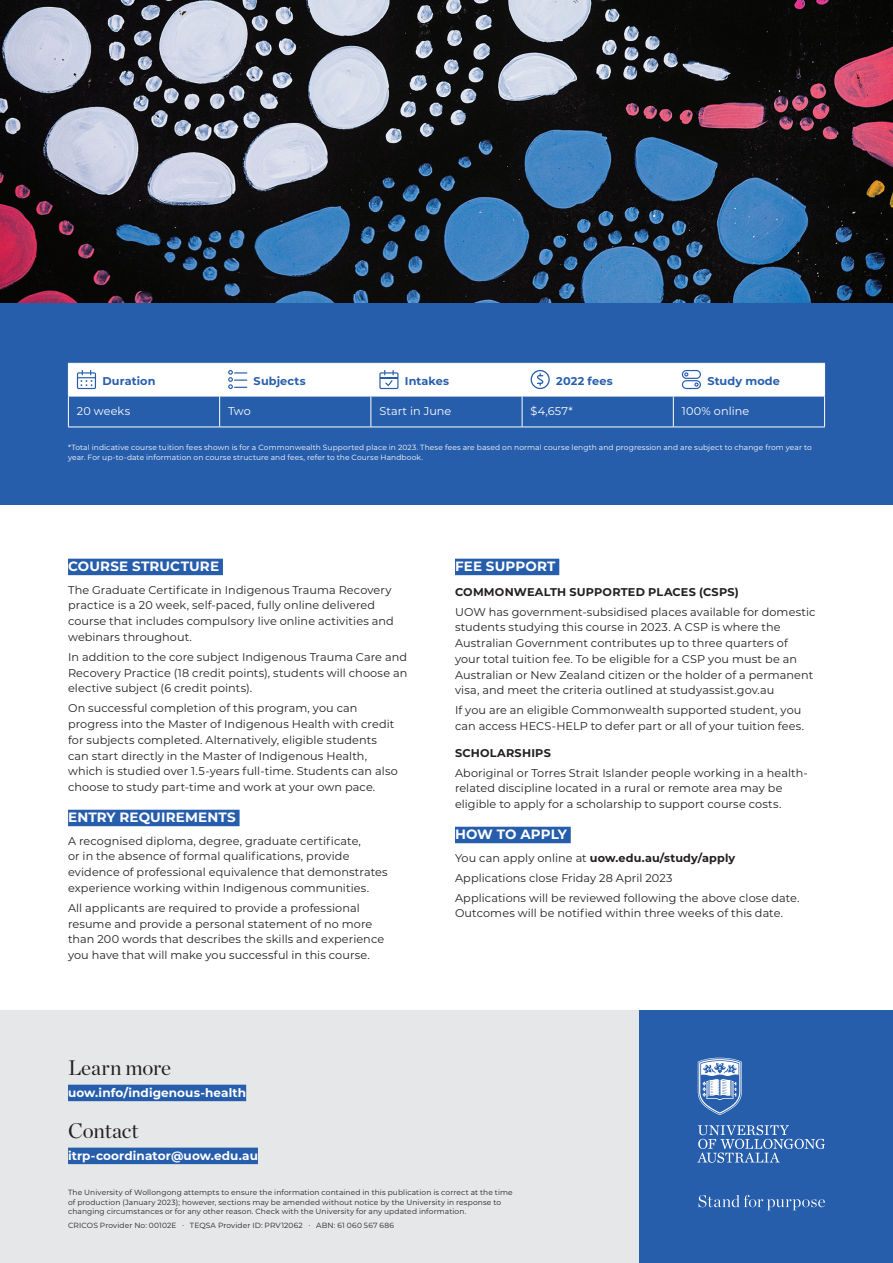
<style>
.page{position:relative;width:893px;height:1263px;background:#fff}
.page>*{position:absolute;margin:0;border:0;box-sizing:border-box;transform-origin:0 0}
.t1{font:21px "Chronicle Display";letter-spacing:-.005em;color:#231f20}
.Body_H4{font:700 13.5px "Montserrat";letter-spacing:.01em;color:#fff}
.Footer_url{font:700 12px "Montserrat";letter-spacing:.01em;color:#fff}
.body_copy{font:11.25px/15.8px "Montserrat";letter-spacing:.005em;color:#231f20}
.body_copy-2{font:700 11.25px "Montserrat";letter-spacing:.02em;color:#231f20}
.body_copy-3{font:700 11.25px "Montserrat";letter-spacing:.015em;color:#275eac}
.body_copy-4{font:11.25px "Montserrat";letter-spacing:.005em;color:#fff}
.info_footnote{font:7.5px/9.8px "Montserrat";letter-spacing:.015em;color:#231f20}
.info_footnote-2{font:7.5px/9.8px "Montserrat";letter-spacing:.015em;color:#fff}
.s1{font-weight:400}
</style>
<div class="page">
<img style="left:0;top:0;width:893px;height:303px">
<div style="left:0;top:1010px;width:893px;height:253px;background:#e6e7e9"></div>
<div style="left:639px;top:1010px;width:254px;height:253px;background:#275eac"></div>
<div style="left:68px;top:559px;width:155px;height:16px;background:#275eac"></div>
<div style="left:68px;top:810px;width:172px;height:16px;background:#275eac"></div>
<div style="left:455px;top:559px;width:104px;height:16px;background:#275eac"></div>
<div style="left:455px;top:827px;width:116px;height:16px;background:#275eac"></div>
<div style="left:68px;top:1085px;width:178px;height:16px;background:#275eac"></div>
<div style="left:68px;top:1147px;width:190px;height:17px;background:#275eac"></div>
<svg style="left:697px;top:1125px;width:128px;height:38px"></svg>
<svg style="left:698px;top:1058px;width:44px;height:57px"></svg>
<svg style="left:699px;top:1195px;width:126px;height:15px"></svg>
<div style="left:0;top:303px;width:893px;height:202px;background:#275eac"></div>
<hr style="left:68px;top:396px;width:152px;height:1px;background:#fff">
<hr style="left:68px;top:396px;width:1px;height:31px;background:#fff">
<hr style="left:220px;top:396px;width:151px;height:1px;background:#fff">
<hr style="left:219px;top:396px;width:1px;height:31px;background:#fff">
<hr style="left:371px;top:396px;width:151px;height:1px;background:#fff">
<hr style="left:370px;top:396px;width:1px;height:31px;background:#fff">
<hr style="left:522px;top:396px;width:151px;height:1px;background:#fff">
<hr style="left:522px;top:396px;width:1px;height:31px;background:#fff">
<hr style="left:673px;top:396px;width:152px;height:1px;background:#fff">
<hr style="left:673px;top:396px;width:1px;height:31px;background:#fff">
<hr style="left:824px;top:396px;width:1px;height:31px;background:#fff">
<hr style="left:68px;top:427px;width:152px;height:1px;background:#fff">
<hr style="left:220px;top:427px;width:151px;height:1px;background:#fff">
<hr style="left:371px;top:427px;width:151px;height:1px;background:#fff">
<hr style="left:522px;top:427px;width:151px;height:1px;background:#fff">
<hr style="left:673px;top:427px;width:152px;height:1px;background:#fff">
<svg style="left:68px;top:363px;width:757px;height:33px;background:#f9fafc"></svg>
<p class="body_copy-3" style="left:102px;top:372px;width:55px">Duration</p>
<p class="body_copy-3" style="left:254px;top:372px;width:54px">Subjects</p>
<p class="body_copy-3" style="left:405px;top:372px;width:46px">Intakes</p>
<p class="body_copy-3" style="left:556px;top:372px;width:58px">2022 fees</p>
<p class="body_copy-3" style="left:707px;top:372px;width:74px">Study mode</p>
<p class="body_copy-4" style="left:77px;top:404px;width:55px">20 weeks</p>
<p class="body_copy-4" style="left:228px;top:404px;width:24px">Two</p>
<p class="body_copy-4" style="left:379px;top:404px;width:74px">Start in June</p>
<p class="body_copy-4" style="left:531px;top:404px;width:44px">$4,657*</p>
<p class="body_copy-4" style="left:682px;top:404px;width:69px">100% online</p>
<p class="info_footnote-2" style="left:68px;top:442px;width:745px">*Total indicative course tuition fees shown is for a Commonwealth Supported place in 2023. These fees are based on normal course length and progression and are subject to change from year to year. For up-to-date information on course structure and fees, refer to the Course Handbook.</p>
<p class="Body_H4" style="left:68px;top:557px;width:153px">COURSE STRUCTURE</p>
<p class="body_copy" style="left:68px;top:581px;width:327px">The Graduate Certificate in Indigenous Trauma Recovery practice is a 20 week, self-paced, fully online delivered course that includes compulsory live online activities and webinars throughout.</p>
<p class="body_copy" style="left:68px;top:648px;width:341px;text-align:justify">In addition to the core subject Indigenous Trauma Care and Recovery Practice (18 credit points), students will choose an elective subject (6 credit points).</p>
<p class="body_copy" style="left:68px;top:700px;width:331px">On successful completion of this program, you can progress into the Master of Indigenous Health with credit for subjects completed. Alternatively, eligible students can start directly in the Master of Indigenous Health, which is studied over 1.5-years full-time. Students can also choose to study part-time and work at your own pace.</p>
<p class="Body_H4" style="left:68px;top:808px;width:169px">ENTRY REQUIREMENTS</p>
<p class="body_copy" style="left:68px;top:832px;width:321px">A recognised diploma, degree, graduate certificate,<br>or in the absence of formal qualifications, provide evidence of professional equivalence that demonstrates experience working within Indigenous communities.</p>
<p class="body_copy" style="left:68px;top:899px;width:318px">All applicants are required to provide a professional resume and provide a personal statement of no more than 200 words that describes the skills and experience you have that will make you successful in this course.</p>
<p class="Body_H4" style="left:455px;top:557px;width:102px">FEE SUPPORT</p>
<p class="body_copy-2" style="left:455px;top:584px;width:285px">COMMONWEALTH SUPPORTED PLACES (CSPS)</p>
<p class="body_copy" style="left:455px;top:603px;width:362px">UOW has government-subsidised places available for domestic students studying this course in 2023. A CSP is where the Australian Government contributes up to three quarters of your total tuition fee. To be eligible for a CSP you must be an Australian or New Zealand citizen or the holder of a permanent visa, and meet the criteria outlined at studyassist.gov.au</p>
<p class="body_copy" style="left:455px;top:702px;width:351px">If you are an eligible Commonwealth supported student, you can access HECS-HELP to defer part or all of your tuition fees.</p>
<p class="body_copy-2" style="left:455px;top:744px;width:97px">SCHOLARSHIPS</p>
<p class="body_copy" style="left:455px;top:764px;width:354px">Aboriginal or Torres Strait Islander people working in a health&shy;related discipline located in a rural or remote area may be eligible to apply for a scholarship to support course costs.</p>
<p class="Body_H4" style="left:455px;top:825px;width:113px">HOW TO APPLY</p>
<p class="body_copy-2" style="left:455px;top:849px;width:282px"><span class="s1">You can apply online at</span> uow.edu.au/study/apply</p>
<p class="body_copy" style="left:455px;top:869px;width:219px">Applications close Friday 28 April 2023</p>
<p class="body_copy" style="left:455px;top:889px;width:346px">Applications will be reviewed following the above close date.<br>Outcomes will be notified within three weeks of this date.</p>
<p class="t1" style="left:68px;top:1051px;width:105px">Learn more</p>
<p class="Footer_url" style="left:68px;top:1084px;width:180px">uow.info/indigenous-health</p>
<p class="t1" style="left:68px;top:1114px;width:72px">Contact</p>
<p class="Footer_url" style="left:68px;top:1147px;width:191px">itrp-coordinator@uow.edu.au</p>
<p class="info_footnote" style="left:68px;top:1187px;width:446px">The University of Wollongong attempts to ensure the information contained in this publication is correct at the time of production (January 2023); however, sections may be amended without notice by the University in response to changing circumstances or for any other reason. Check with the University for any updated information.</p>
<p class="info_footnote" style="left:68px;top:1220px;width:327px">CRICOS Provider No: 00102E . TEQSA Provider ID: PRV12062 . ABN: 61 060 567 686</p>
</div>
